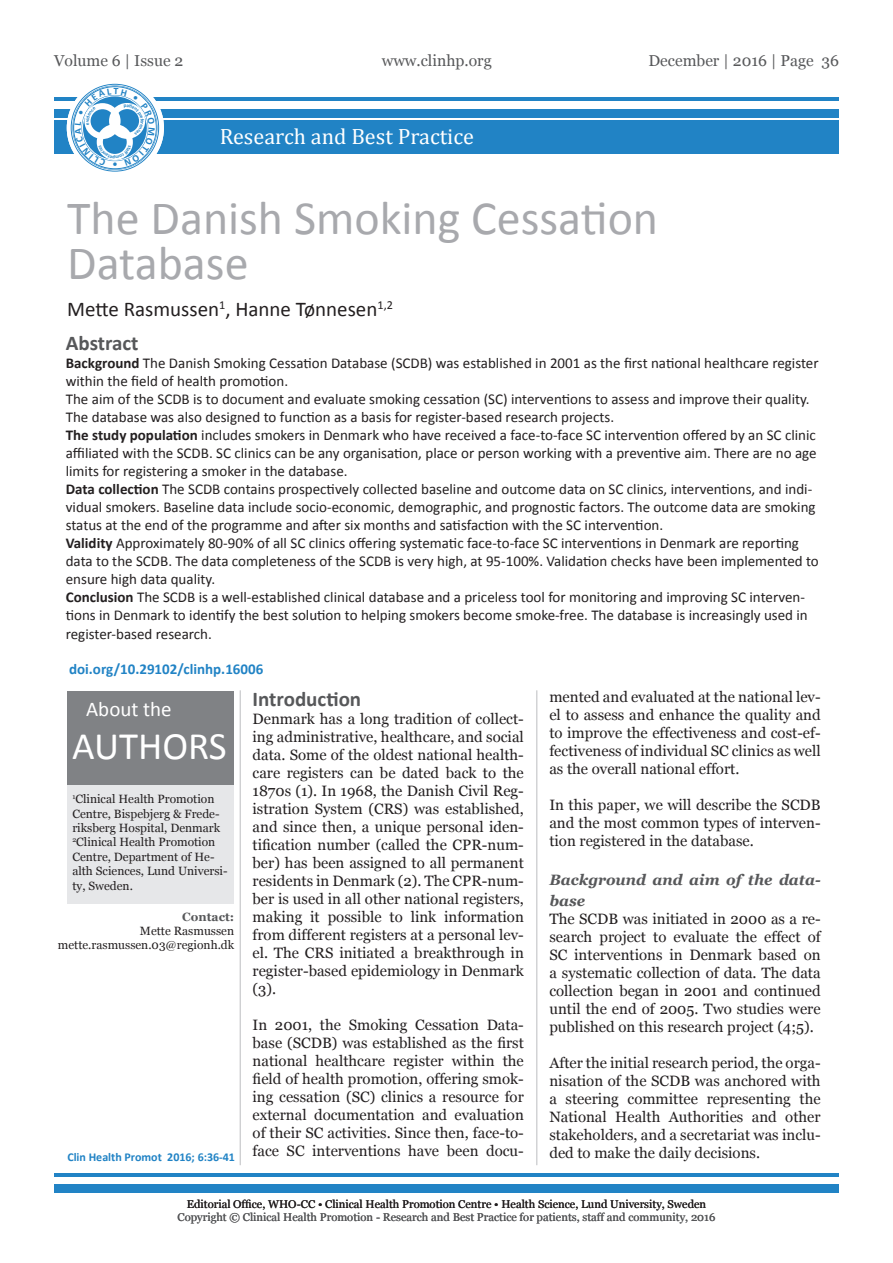
<style>
.page{position:relative;width:893px;height:1263px;background:#fff}
.page>*{position:absolute;margin:0;border:0;box-sizing:border-box;transform-origin:0 0}
.t1{font:48px/45px "Calibri";color:#a8a9ad}
.t2{font:39px "Calibri";color:#fff}
.t3{font:22.2px "Cambria";color:#fff}
.t4{font:21px "Calibri";color:#231f20}
.t5{font:700 21px "Calibri";color:#57585a}
.t6{font:21px "Calibri";color:#fff}
.t7{font:15.75px "Georgia";color:#57585a}
.t8{font:15px/18px "Georgia";color:#231f20;text-align:justify}
.t9{font:15px/18px "Calibri";color:#231f20}
.t10{font:italic 700 15px/21px "Georgia";color:#57585a}
.t11{font:700 15px "Calibri";color:#2183c5}
.t12{font:12px/14.4px "Georgia";color:#231f20}
.t13{font:700 12px "Calibri";color:#2183c5}
.t14{font:700 12px "Georgia";color:#57585a}
.t15{font:11.25px "Georgia";color:#57585a}
.t16{font:11.25px "Georgia";color:#231f20}
.s1{font-weight:700}
</style>
<div class="page">
<div style="left:54px;top:1184px;width:785px;height:8px;background:#2183c5"></div>
<hr style="left:54px;top:1173px;width:785px;height:3px;background:#2183c5">
<div style="left:54px;top:120px;width:785px;height:34px;background:#2183c5"></div>
<div style="left:54px;top:109px;width:785px;height:8px;background:#2183c5"></div>
<hr style="left:54px;top:98px;width:785px;height:3px;background:#2183c5">
<svg style="left:67px;top:79px;width:97px;height:97px"></svg>
<div style="left:67px;top:783px;width:167px;height:121px;background:#e6e7e9"></div>
<hr style="left:537px;top:690px;width:1px;height:475px;background:#bcbdc0">
<hr style="left:240px;top:690px;width:1px;height:475px;background:#bcbdc0">
<div style="left:67px;top:691px;width:167px;height:94px;background:#808285"></div>
<svg style="left:75px;top:88px;width:80px;height:78px"></svg>
<p class="t7" style="left:54px;top:51px;width:131px">Volume 6 | Issue 2</p>
<p class="t7" style="left:382px;top:51px;width:112px">www.clinhp.org</p>
<p class="t7" style="left:648px;top:51px;width:192px">December | 2016 | Page 36</p>
<h3 class="t3" style="left:220px;top:124px;width:256px">Research and Best Practice</h3>
<p class="t1" style="left:67px;top:195px;width:592px">The Danish Smoking Cessation<br>Database</p>
<p class="t4" style="left:67px;top:295px;width:327px">Mette Rasmussen<sup>1</sup>, Hanne Tønnesen<sup>1,2</sup></p>
<p class="t5" style="left:66px;top:330px;width:74px">Abstract</p>
<p class="t9" style="left:66px;top:354px;width:754px"><span class="s1">Background</span> The Danish Smoking Cessation Database (SCDB) was established in 2001 as the first national healthcare register within the field of health promotion.</p>
<p class="t9" style="left:66px;top:390px;width:745px">The aim of the SCDB is to document and evaluate smoking cessation (SC) interventions to assess and improve their quality.<br>The database was also designed to function as a basis for register-based research projects.</p>
<p class="t9" style="left:66px;top:426px;width:752px;text-align:justify"><span class="s1">The study population</span> includes smokers in Denmark who have received a face-to-face SC intervention offered by an SC clinic affiliated with the SCDB. SC clinics can be any organisation, place or person working with a preventive aim. There are no age limits for registering a smoker in the database.</p>
<p class="t9" style="left:66px;top:480px;width:751px"><span class="s1">Data collection</span> The SCDB contains prospectively collected baseline and outcome data on SC clinics, interventions, and indi&shy;vidual smokers. Baseline data include socio-economic, demographic, and prognostic factors. The outcome data are smoking status at the end of the programme and after six months and satisfaction with the SC intervention.</p>
<p class="t9" style="left:66px;top:534px;width:755px"><span class="s1">Validity</span> Approximately 80-90% of all SC clinics offering systematic face-to-face SC interventions in Denmark are reporting data to the SCDB. The data completeness of the SCDB is very high, at 95-100%. Validation checks have been implemented to ensure high data quality.</p>
<p class="t9" style="left:66px;top:588px;width:743px;line-height:18.5px"><span class="s1">Conclusion</span> The SCDB is a well-established clinical database and a priceless tool for monitoring and improving SC interven&shy;tions in Denmark to identify the best solution to helping smokers become smoke‐free. The database is increasingly used in register-based research.</p>
<p class="t11" style="left:69px;top:659px;width:196px">doi.org/10.29102/clinhp.16006</p>
<p class="t6" style="left:86px;top:695px;width:87px">About the</p>
<p class="t2" style="left:72px;top:721px;width:156px">AUTHORS</p>
<p class="t12" style="left:72px;top:792px;width:149px"><sup>1</sup>Clinical Health Promotion<br>Centre, Bispebjerg &amp; Frede&shy;riksberg Hospital, Denmark</p>
<p class="t12" style="left:72px;top:835px;width:157px"><sup>2</sup>Clinical Health Promotion<br>Centre, Department of He&shy;alth Sciences, Lund Universi&shy;ty, Sweden.</p>
<p class="t14" style="left:182px;top:909px;width:53px">Contact:</p>
<p class="t12" style="left:140px;top:924px;width:96px">Mette Rasmussen</p>
<p class="t12" style="left:58px;top:938px;width:178px">mette.rasmussen.03@regionh.dk</p>
<p class="t13" style="left:67px;top:1150px;width:169px">Clin Health Promot 2016; 6:36-41</p>
<p class="t5" style="left:253px;top:686px;width:110px">Introduction</p>
<p class="t8" style="left:253px;top:710px;width:273px">Denmark has a long tradition of collect&shy;ing administrative, healthcare, and social data. Some of the oldest national health&shy;care registers can be dated back to the 1870s (1). In 1968, the Danish Civil Reg&shy;istration System (CRS) was established, and since then, a unique personal iden&shy;tification number (called the CPR-num&shy;ber) has been assigned to all permanent residents in Denmark (2). The CPR-num&shy;ber is used in all other national registers, making it possible to link information from different registers at a personal lev&shy;el. The CRS initiated a breakthrough in register-based epidemiology in Denmark (3).</p>
<p class="t8" style="left:253px;top:1016px;width:273px">In 2001, the Smoking Cessation Data&shy;base (SCDB) was established as the first national healthcare register within the field of health promotion, offering smok&shy;ing cessation (SC) clinics a resource for external documentation and evaluation of their SC activities. Since then, face-to&shy;face SC interventions have been docu-</p>
<p class="t8" style="left:549px;top:688px;width:273px">mented and evaluated at the national lev&shy;el to assess and enhance the quality and to improve the effectiveness and cost-ef&shy;fectiveness of individual SC clinics as well as the overall national effort.</p>
<p class="t8" style="left:549px;top:796px;width:273px">In this paper, we will describe the SCDB and the most common types of interven&shy;tion registered in the database.</p>
<p class="t10" style="left:549px;top:869px;width:273px">Background and aim of the data&shy;base</p>
<p class="t8" style="left:549px;top:910px;width:273px">The SCDB was initiated in 2000 as a re&shy;search project to evaluate the effect of SC interventions in Denmark based on a systematic collection of data. The data collection began in 2001 and continued until the end of 2005. Two studies were published on this research project (4;5).</p>
<p class="t8" style="left:549px;top:1054px;width:273px">After the initial research period, the orga&shy;nisation of the SCDB was anchored with a steering committee representing the National Health Authorities and other stakeholders, and a secretariat was inclu&shy;ded to make the daily decisions.</p>
<p class="t16" style="left:187px;top:1197px;width:521px">Editorial Office, WHO-CC • Clinical Health Promotion Centre • Health Science, Lund University, Sweden</p>
<p class="t15" style="left:178px;top:1211px;width:539px">Copyright © Clinical Health Promotion - Research and Best Practice for patients, staff and community, 2016</p>
</div>
